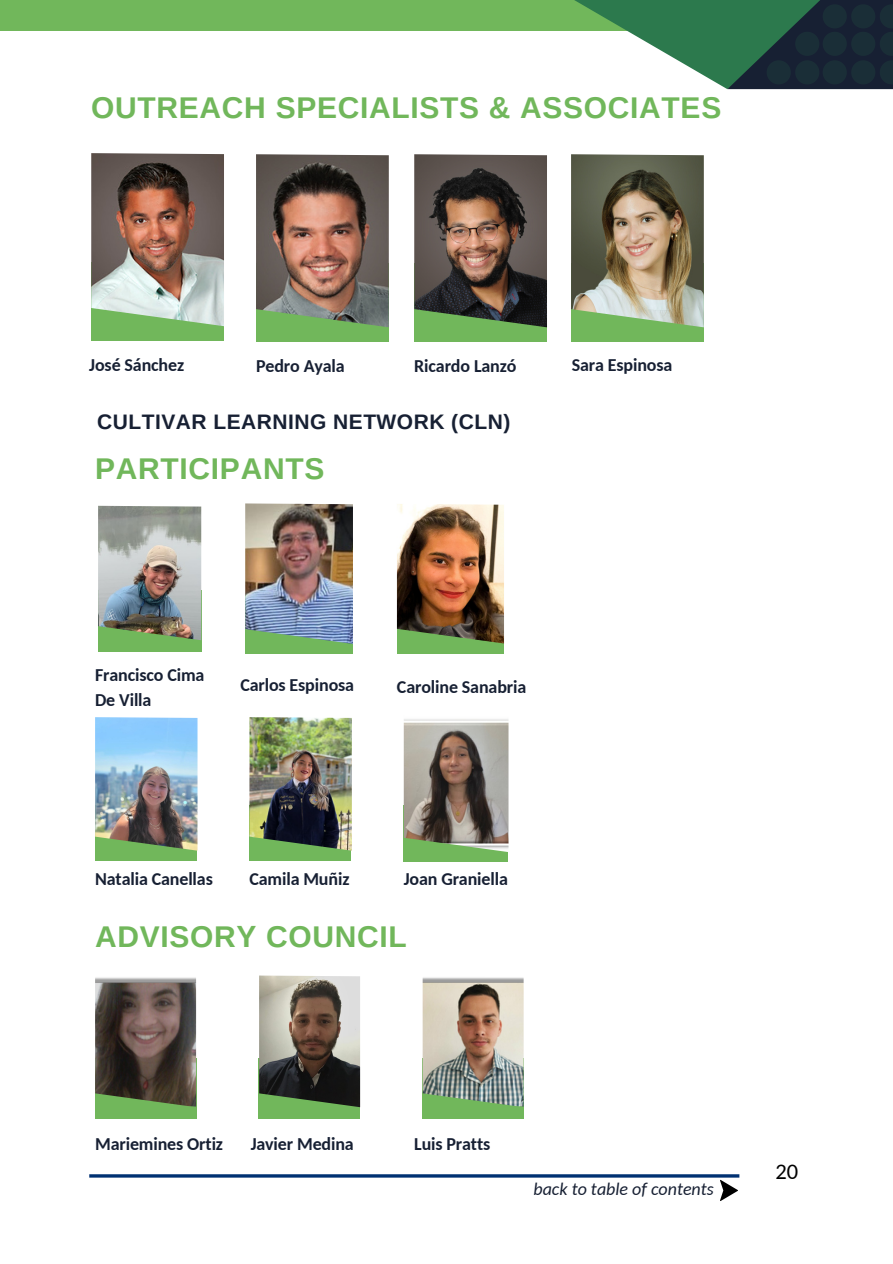
<style>
.page{position:relative;width:893px;height:1264px;background:#fff}
.page>*{position:absolute;margin:0;border:0;box-sizing:border-box;transform-origin:0 0}
.t1{font:700 30px "Arimo";letter-spacing:.025em;color:#71b75b}
.t2{font:22.5px "Carlito";color:#000}
.t3{font:700 21px "Arimo";letter-spacing:.025em;color:#172033}
.t4{font:700 18px/24.8px "Carlito";letter-spacing:-.005em;color:#172033}
.t5{font:italic 18px "Carlito";color:#172033}
</style>
<div class="page">
<hr style="left:89px;top:1174px;width:650px;height:3px;background:#003172">
<div style="left:0;top:0;width:700px;height:31px;background:#71b75b"></div>
<svg style="left:574px;top:0;width:318px;height:89px"></svg>
<div style="left:98px;top:590px;width:103px;height:61px;background:#71b75b"></div>
<img style="left:98px;top:506px;width:103px;height:134px">
<div style="left:245px;top:595px;width:107px;height:59px;background:#71b75b"></div>
<img style="left:245px;top:503px;width:108px;height:141px">
<div style="left:95px;top:1058px;width:101px;height:60px;background:#71b75b"></div>
<img style="left:95px;top:977px;width:101px;height:130px">
<div style="left:258px;top:1058px;width:102px;height:60px;background:#71b75b"></div>
<img style="left:259px;top:975px;width:101px;height:132px">
<div style="left:422px;top:1058px;width:102px;height:60px;background:#71b75b"></div>
<img style="left:422px;top:977px;width:101px;height:130px">
<div style="left:91px;top:262px;width:133px;height:79px;background:#71b75b"></div>
<img style="left:91px;top:153px;width:133px;height:173px">
<div style="left:397px;top:595px;width:106px;height:58px;background:#71b75b"></div>
<img style="left:397px;top:504px;width:107px;height:139px">
<div style="left:404px;top:805px;width:104px;height:57px;background:#71b75b"></div>
<img style="left:404px;top:719px;width:104px;height:133px">
<div style="left:95px;top:804px;width:102px;height:56px;background:#71b75b"></div>
<img style="left:95px;top:717px;width:102px;height:133px">
<div style="left:256px;top:263px;width:133px;height:79px;background:#71b75b"></div>
<img style="left:256px;top:154px;width:133px;height:173px">
<div style="left:414px;top:263px;width:133px;height:79px;background:#71b75b"></div>
<img style="left:414px;top:154px;width:133px;height:173px">
<div style="left:249px;top:804px;width:102px;height:56px;background:#71b75b"></div>
<img style="left:249px;top:717px;width:103px;height:133px">
<div style="left:571px;top:263px;width:132px;height:79px;background:#71b75b"></div>
<img style="left:571px;top:154px;width:132px;height:173px">
<svg style="left:720px;top:1179px;width:18px;height:22px"></svg>
<h1 class="t1" style="left:91px;top:91px;width:631px">OUTREACH SPECIALISTS &amp; ASSOCIATES</h1>
<p class="t4" style="left:89px;top:354px;width:96px">José Sánchez</p>
<p class="t4" style="left:256px;top:355px;width:90px">Pedro Ayala</p>
<p class="t4" style="left:414px;top:355px;width:104px">Ricardo Lanzó</p>
<p class="t3" style="left:97px;top:410px;width:414px">CULTIVAR LEARNING NETWORK (CLN)</p>
<h1 class="t1" style="left:95px;top:452px;width:230px">PARTICIPANTS</h1>
<p class="t4" style="left:571px;top:354px;width:102px">Sara Espinosa</p>
<p class="t4" style="left:95px;top:664px;width:111px">Francisco Cima<br>De Villa</p>
<p class="t4" style="left:240px;top:674px;width:115px">Carlos Espinosa</p>
<p class="t4" style="left:397px;top:676px;width:131px">Caroline Sanabria</p>
<p class="t4" style="left:95px;top:868px;width:119px">Natalia Canellas</p>
<p class="t4" style="left:249px;top:868px;width:102px">Camila Muñiz</p>
<p class="t4" style="left:404px;top:868px;width:106px">Joan Graniella</p>
<h1 class="t1" style="left:95px;top:919px;width:313px">ADVISORY COUNCIL</h1>
<p class="t4" style="left:95px;top:1133px;width:129px">Mariemines Ortiz</p>
<p class="t4" style="left:251px;top:1133px;width:105px">Javier Medina</p>
<p class="t4" style="left:414px;top:1133px;width:78px">Luis Pratts</p>
<p class="t5" style="left:533px;top:1181px;width:182px">back to table of contents</p>
<p class="t2" style="left:775px;top:1161px;width:24px">20</p>
</div>
